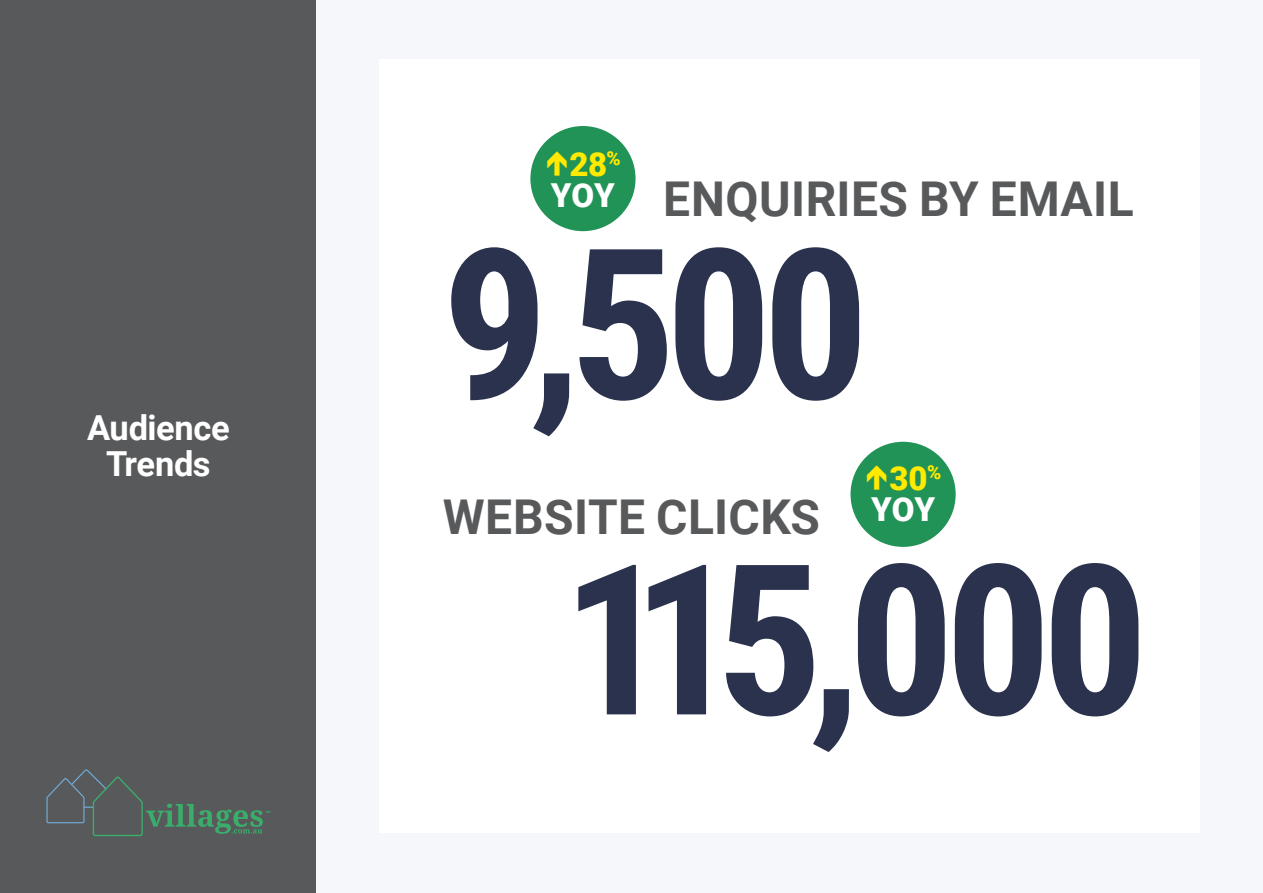
<style>
.page{position:relative;width:1263px;height:893px;background:#f6f7fa}
.page>*{position:absolute;margin:0;border:0;box-sizing:border-box;transform-origin:0 0}
.NEW_BIG_Small_Number{font:700 210px "Roboto Condensed";letter-spacing:-.045em;color:#2b324e}
.NEW_Stat_Main_head{font:700 48px "Roboto";letter-spacing:.01em;color:#58595b}
.NEW_Sidebar{font:700 34.5px/36px "Roboto";letter-spacing:-.015em;color:#fff;text-align:center}
.Listings_subhead{font:900 33px/31.5px "Roboto";letter-spacing:-.005em;color:#fff;text-align:center}
.t1{font:700 2.85px "Verdana";color:#3aad6b}
.s1{color:#ffea00}
</style>
<div class="page">
<div style="left:0;top:0;width:316px;height:893px;background:#58595b"></div>
<div style="left:379px;top:60px;width:821px;height:773px;background:#fff"></div>
<div style="left:530px;top:126px;width:105px;height:105px;background:#229357;border-radius:50%"></div>
<div style="left:850px;top:442px;width:106px;height:105px;background:#229357;border-radius:50%"></div>
<svg style="left:46px;top:769px;width:217px;height:68px"></svg>
<p class="NEW_Sidebar" style="left:87px;top:409px;width:144px">Audience<br>Trends</p>
<p class="t1" style="left:266px;top:809px;width:6px">TM</p>
<p class="Listings_subhead" style="left:551px;top:147px;width:71px"><span class="s1">28</span><sup>%<br></sup>YOY</p>
<p class="NEW_Stat_Main_head" style="left:663px;top:165px;width:472px">ENQUIRIES BY EMAIL</p>
<p class="NEW_BIG_Small_Number" style="left:442px;top:177px;width:428px">9,500</p>
<p class="Listings_subhead" style="left:871px;top:461px;width:72px"><span class="s1">30</span><sup>%<br></sup>YOY</p>
<p class="NEW_Stat_Main_head" style="left:443px;top:483px;width:378px">WEBSITE CLICKS</p>
<p class="NEW_BIG_Small_Number" style="left:562px;top:493px;width:587px">115,000</p>
</div>
